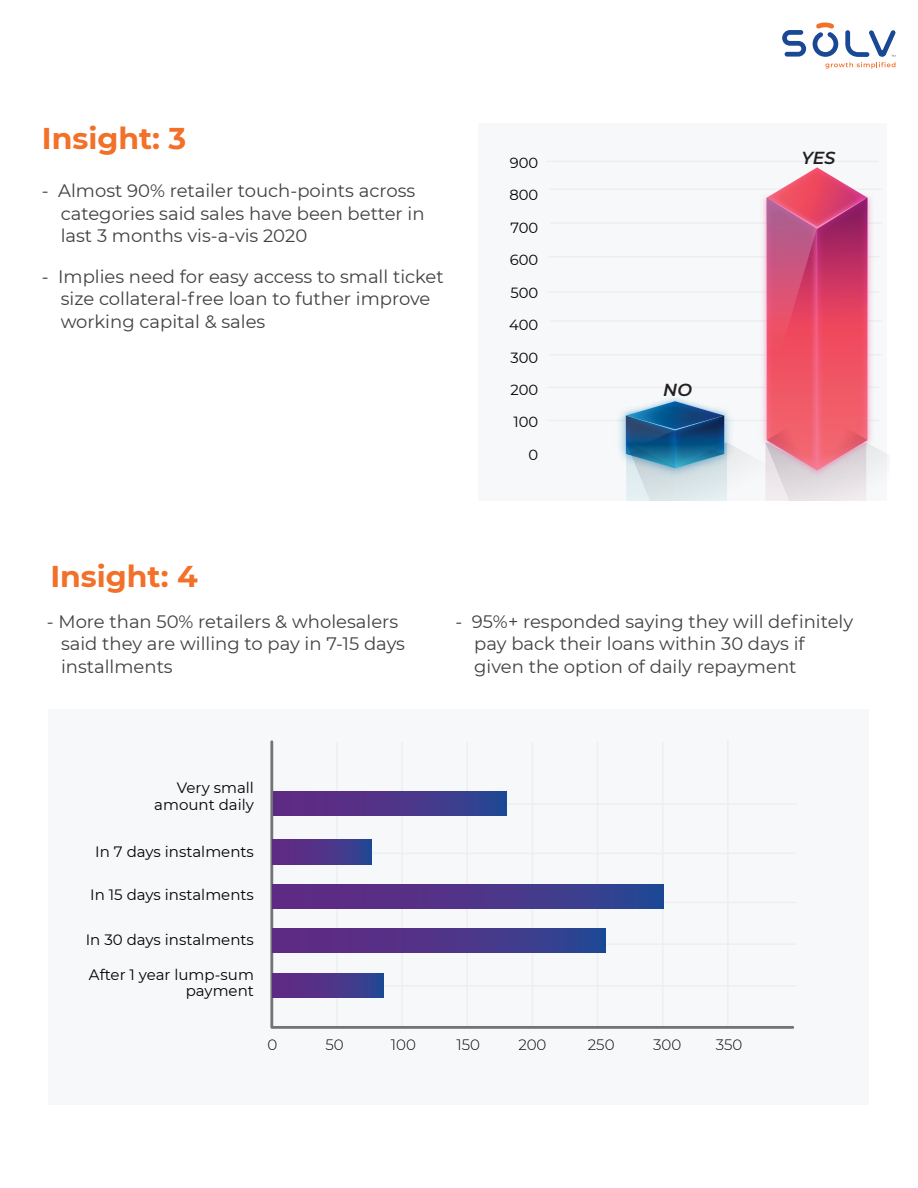
<style>
.page{position:relative;width:918px;height:1188px;background:#fff}
.page>*{position:absolute;margin:0;border:0;box-sizing:border-box;transform-origin:0 0}
.t1{font:700 30px "Montserrat";color:#f37029}
.t2{font:18px/22.5px "Montserrat";color:#414042}
.t3{font:italic 600 17.4px "Montserrat";color:#231f20}
.t4{font:15px/16.5px "Montserrat";color:#010101;text-align:right}
.t5{font:300 15px "Montserrat";color:#010101}
.t6{font:14.7px "Montserrat";color:#010101}
</style>
<div class="page">
<svg style="left:782px;top:30px;width:24px;height:27px"></svg>
<svg style="left:813px;top:22px;width:83px;height:47px"></svg>
<div style="left:49px;top:709px;width:820px;height:396px;background:#f7f8f9"></div>
<hr style="left:273px;top:803px;width:524px;height:2px;background:#eeeef0">
<svg style="left:270px;top:740px;width:525px;height:289px"></svg>
<div style="left:273px;top:840px;width:99px;height:24px;background:linear-gradient(to right,#682781,#2e4592)"></div>
<svg style="left:273px;top:792px;width:233px;height:24px;background:#4a3689"></svg>
<svg style="left:273px;top:884px;width:390px;height:25px;background:#4a3689"></svg>
<svg style="left:273px;top:929px;width:332px;height:24px;background:#4a3689"></svg>
<div style="left:273px;top:973px;width:110px;height:24px;background:linear-gradient(to right,#682781,#2e4592)"></div>
<div style="left:478px;top:124px;width:409px;height:377px;background:#f7f8f9"></div>
<hr style="left:550px;top:222px;width:332px;height:2px;background:#eeeef0">
<hr style="left:550px;top:189px;width:332px;height:1px;background:#eeeef0">
<hr style="left:547px;top:161px;width:331px;height:1px;background:#eeeef0">
<hr style="left:548px;top:291px;width:331px;height:2px;background:#eeeef0">
<hr style="left:548px;top:256px;width:331px;height:1px;background:#eeeef0">
<hr style="left:550px;top:354px;width:332px;height:1px;background:#eeeef0">
<hr style="left:550px;top:320px;width:332px;height:2px;background:#eeeef0">
<hr style="left:548px;top:420px;width:331px;height:1px;background:#eeeef0">
<hr style="left:548px;top:387px;width:331px;height:1px;background:#eeeef0">
<img style="left:619px;top:439px;width:7px;height:21px">
<img style="left:618px;top:411px;width:8px;height:28px">
<svg style="left:626px;top:167px;width:259px;height:333px"></svg>
<h1 class="t1" style="left:42px;top:117px;width:146px">Insight: 3</h1>
<p class="t2" style="left:61px;top:179px;width:365px;text-indent:-19px">- Almost 90% retailer touch-points across categories said sales have been better in last 3 months vis-a-vis 2020</p>
<p class="t2" style="left:61px;top:265px;width:385px;text-indent:-19px">- Implies need for easy access to small ticket size collateral-free loan to futher improve working capital &amp; sales</p>
<h1 class="t1" style="left:50px;top:554px;width:149px">Insight: 4</h1>
<p class="t6" style="left:510px;top:153px;width:30px">900</p>
<p class="t6" style="left:509px;top:185px;width:30px">800</p>
<p class="t6" style="left:510px;top:217px;width:29px">700</p>
<p class="t6" style="left:510px;top:250px;width:30px">600</p>
<p class="t6" style="left:511px;top:282px;width:29px">500</p>
<p class="t6" style="left:509px;top:315px;width:31px">400</p>
<p class="t6" style="left:511px;top:347px;width:29px">300</p>
<p class="t6" style="left:511px;top:380px;width:29px">200</p>
<p class="t6" style="left:514px;top:412px;width:26px">100</p>
<p class="t6" style="left:529px;top:444px;width:11px">0</p>
<p class="t3" style="left:663px;top:377px;width:30px">NO</p>
<p class="t3" style="left:802px;top:145px;width:35px">YES</p>
<p class="t2" style="left:61px;top:609px;width:346px;text-indent:-14px">- More than 50% retailers &amp; wholesalers said they are willing to pay in 7-15 days installments</p>
<p class="t2" style="left:474px;top:609px;width:380px;text-indent:-19px">- 95%+ responded saying they will definitely pay back their loans within 30 days if given the option of daily repayment</p>
<p class="t4" style="left:154px;top:779px;width:101px">Very small amount daily</p>
<p class="t4" style="left:95px;top:843px;width:160px">In 7 days instalments</p>
<p class="t4" style="left:90px;top:885px;width:165px">In 15 days instalments</p>
<p class="t4" style="left:86px;top:931px;width:170px">In 30 days instalments</p>
<p class="t4" style="left:89px;top:966px;width:166px">After 1 year lump-sum payment</p>
<p class="t5" style="left:267px;top:1035px;width:11px">0</p>
<p class="t5" style="left:325px;top:1035px;width:20px">50</p>
<p class="t5" style="left:391px;top:1035px;width:27px">100</p>
<p class="t5" style="left:457px;top:1035px;width:25px">150</p>
<p class="t5" style="left:518px;top:1035px;width:30px">200</p>
<p class="t5" style="left:588px;top:1035px;width:28px">250</p>
<p class="t5" style="left:653px;top:1035px;width:30px">300</p>
<p class="t5" style="left:716px;top:1035px;width:28px">350</p>
</div>
